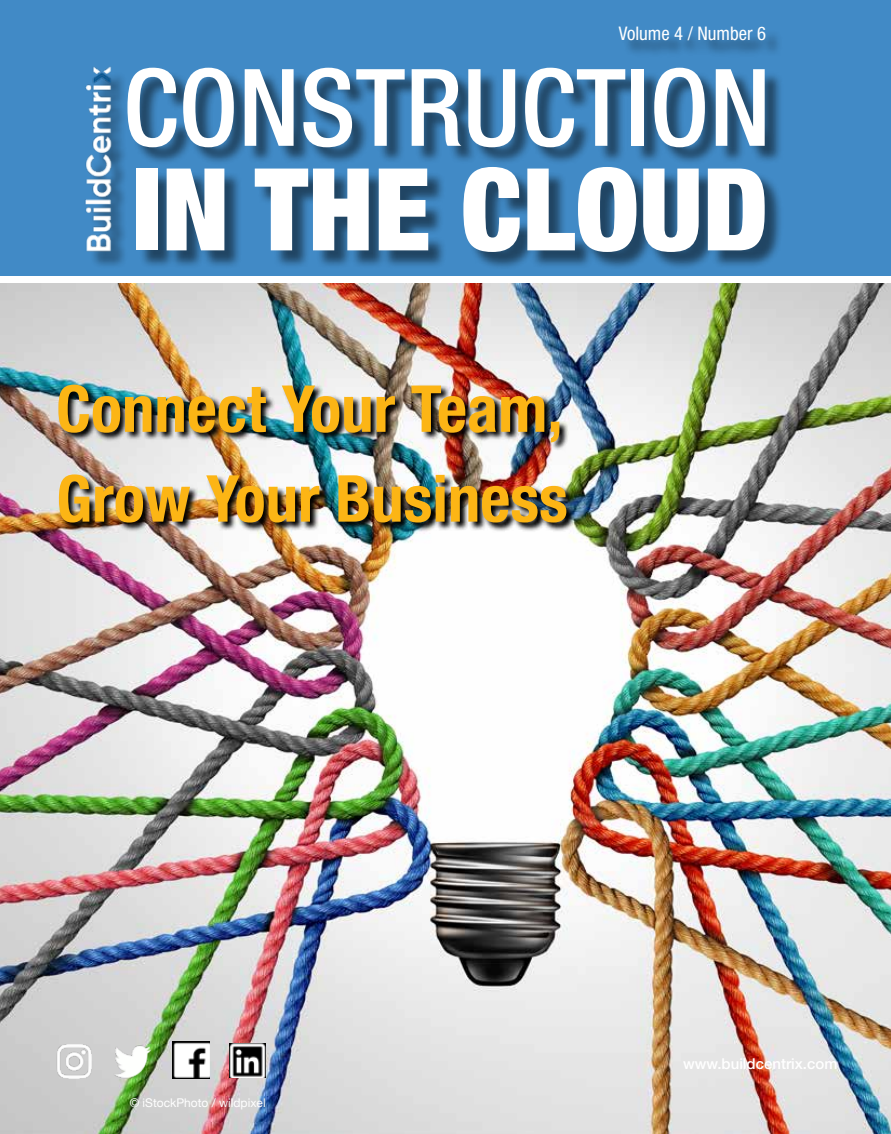
<style>
.page{position:relative;width:891px;height:1134px;background:#fff}
.page>*{position:absolute;margin:0;border:0;box-sizing:border-box;transform-origin:0 0}
.t1{font:900 condensed 114.6px "Helvetica Neue LT Std";color:#fff}
.t2{font:500 condensed 107.25px "Helvetica Neue LT Std";color:#fff}
.t3{font:700 condensed 64.8px/89.8px "Helvetica Neue LT Std";color:#fcb515}
.t4{font:condensed 18.75px "Helvetica Neue LT Std";color:#fff}
.t5{font:500 15px "Helvetica Neue LT Std";color:#fff}
.t6{font:12px "Helvetica Neue";color:#fff}
</style>
<div class="page">
<div style="left:0;top:0;width:891px;height:275px;background:#418ac6"></div>
<img style="left:0;top:284px;width:891px;height:850px">
<div style="left:622px;top:29px;width:161px;height:29px;background:#000;opacity:.5"></div>
<img style="left:55px;top:1042px;width:37px;height:37px">
<img style="left:111px;top:1043px;width:42px;height:37px">
<img style="left:173px;top:1042px;width:37px;height:37px">
<img style="left:229px;top:1043px;width:37px;height:35px">
<div style="left:89px;top:70px;width:695px;height:201px;background:#000;opacity:.5"></div>
<img style="left:85px;top:66px;width:27px;height:189px">
<img style="left:58px;top:384px;width:518px;height:148px">
<p class="t4" style="left:619px;top:22px;width:149px">Volume 4 / Number 6</p>
<h2 class="t2" style="left:123px;top:44px;width:650px">CONSTRUCTION</h2>
<h1 class="t1" style="left:132px;top:139px;width:638px">IN THE CLOUD</h1>
<p class="t3" style="left:56px;top:363px;width:513px">Connect Your Team,<br>Grow Your Business</p>
<p class="t6" style="left:130px;top:1094px;width:138px">© iStockPhoto / wildpixel</p>
<p class="t5" style="left:683px;top:1054px;width:156px">www.buildcentrix.com</p>
</div>
